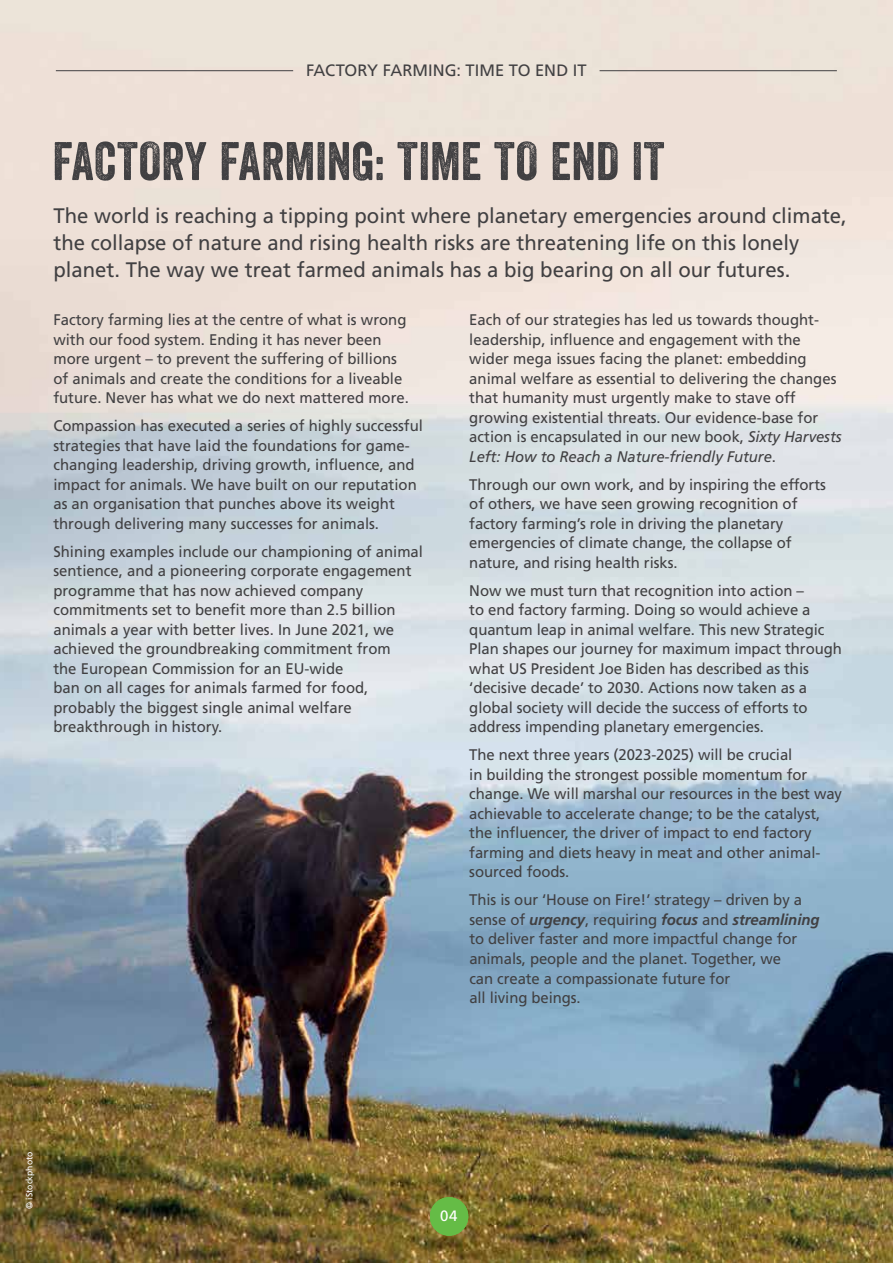
<style>
.page{position:relative;width:893px;height:1263px;background:#fff}
.page>*{position:absolute;margin:0;border:0;box-sizing:border-box;transform-origin:0 0}
.t1{font:52.5px "Veneer";letter-spacing:.005em;color:#414042}
.t2{font:21px/27px "Frutiger";color:#414042}
.t3{font:16.5px "Frutiger";color:#414042}
.t4{font:15.3px/19.5px "Frutiger";color:#414042}
.t5{font:15px "Frutiger";color:#fff}
.t6{font:9px "Frutiger";letter-spacing:-.005em;color:#fff;scale:.96 1}
.s1{font-style:italic}
.s2{font-weight:700;font-style:italic}
</style>
<div class="page">
<img style="left:0;top:0;width:893px;height:1263px">
<hr style="left:56px;top:70px;width:237px;height:1px;background:#414042">
<hr style="left:600px;top:70px;width:237px;height:1px;background:#414042">
<div style="left:430px;top:1197px;width:38px;height:39px;background:#65bc46;border-radius:50%"></div>
<p class="t3" style="left:306px;top:60px;width:282px">FACTORY FARMING: TIME TO END IT</p>
<h1 class="t1" style="left:52px;top:129px;width:613px">FACTORY FARMING: TIME TO END IT</h1>
<p class="t2" style="left:53px;top:202px;width:795px">The world is reaching a tipping point where planetary emergencies around climate, the collapse of nature and rising health risks are threatening life on this lonely planet. The way we treat farmed animals has a big bearing on all our futures.</p>
<p class="t4" style="left:53px;top:310px;width:357px">Factory farming lies at the centre of what is wrong with our food system. Ending it has never been more urgent – to prevent the suffering of billions of animals and create the conditions for a liveable future. Never has what we do next mattered more.</p>
<p class="t4" style="left:53px;top:416px;width:371px">Compassion has executed a series of highly successful strategies that have laid the foundations for game&shy;changing leadership, driving growth, influence, and impact for animals. We have built on our reputation as an organisation that punches above its weight through delivering many successes for animals.</p>
<p class="t4" style="left:53px;top:542px;width:371px">Shining examples include our championing of animal sentience, and a pioneering corporate engagement programme that has now achieved company commitments set to benefit more than 2.5 billion animals a year with better lives. In June 2021, we achieved the groundbreaking commitment from<br>the European Commission for an EU-wide<br>ban on all cages for animals farmed for food, probably the biggest single animal welfare breakthrough in history.</p>
<p class="t4" style="left:469px;top:310px;width:374px">Each of our strategies has led us towards thought&shy;leadership, influence and engagement with the wider mega issues facing the planet: embedding animal welfare as essential to delivering the changes that humanity must urgently make to stave off growing existential threats. Our evidence-base for action is encapsulated in our new book, <span class="s1">Sixty Harvests Left: How to Reach a Nature-friendly Future</span>.</p>
<p class="t4" style="left:469px;top:475px;width:358px">Through our own work, and by inspiring the efforts of others, we have seen growing recognition of factory farming’s role in driving the planetary emergencies of climate change, the collapse of nature, and rising health risks.</p>
<p class="t4" style="left:469px;top:581px;width:374px">Now we must turn that recognition into action –<br>to end factory farming. Doing so would achieve a quantum leap in animal welfare. This new Strategic Plan shapes our journey for maximum impact through what US President Joe Biden has described as this ‘decisive decade’ to 2030. Actions now taken as a global society will decide the success of efforts to address impending planetary emergencies.</p>
<p class="t4" style="left:469px;top:745px;width:374px">The next three years (2023-2025) will be crucial<br>in building the strongest possible momentum for change. We will marshal our resources in the best way achievable to accelerate change; to be the catalyst, the influencer, the driver of impact to end factory farming and diets heavy in meat and other animal&shy;sourced foods.</p>
<p class="t4" style="left:469px;top:890px;width:352px">This is our ‘House on Fire!’ strategy – driven by a sense of <span class="s2">urgency</span>, requiring <span class="s2">focus</span> and <span class="s2">streamlining </span>to deliver faster and more impactful change for animals, people and the planet. Together, we<br>can create a compassionate future for<br>all living beings.</p>
<p class="t6" style="left:24px;top:1209px;width:61px;rotate:-90deg">© iStockphoto</p>
<p class="t5" style="left:440px;top:1207px;width:19px">04</p>
<p class="t5" style="left:445px;top:1207px;width:10px">4</p>
</div>
